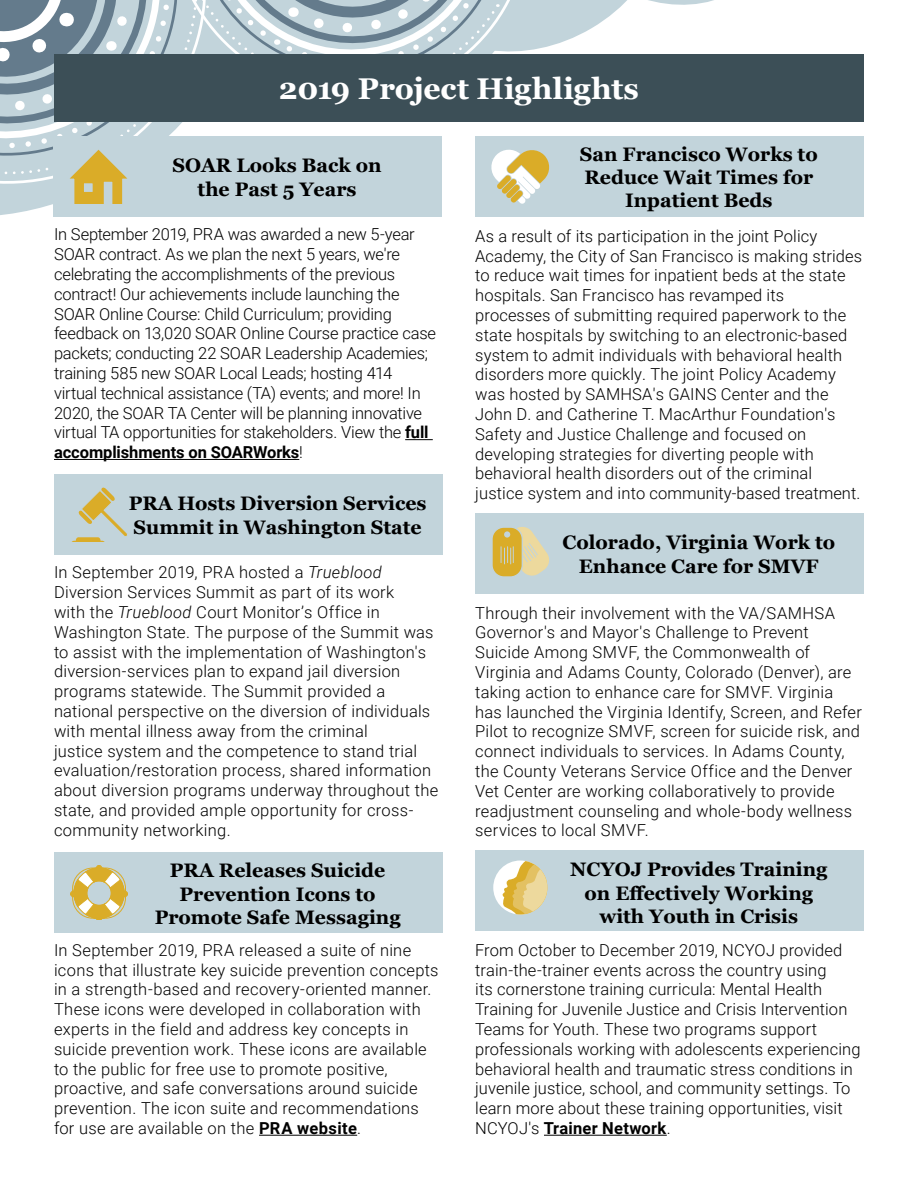
<style>
.page{position:relative;width:918px;height:1188px;background:#fff}
.page>*{position:absolute;margin:0;border:0;box-sizing:border-box;transform-origin:0 0}
.t1{font:700 30px "Georgia";color:#fff}
.t2{font:700 19.5px/23.4px "Georgia";color:#000;text-align:center}
.t3{font:300 16.5px/19.8px "Roboto";letter-spacing:.01em;color:#000}
.t4{font:300 16.5px/19.8px "Roboto";letter-spacing:-.015em;color:#000}
.s1{font-weight:700}
.s2{font-style:italic}
</style>
<div class="page">
<div style="left:54px;top:54px;width:810px;height:68px;background:#3c4f57"></div>
<svg style="left:405px;top:439px;width:28px;height:1px"></svg>
<hr style="left:54px;top:459px;width:245px;height:1px;background:#000">
<div style="left:53px;top:136px;width:389px;height:81px;background:#c2d4db"></div>
<div style="left:54px;top:474px;width:389px;height:81px;background:#c2d4db"></div>
<svg style="left:71px;top:488px;width:56px;height:54px"></svg>
<hr style="left:259px;top:1135px;width:98px;height:1px;background:#000">
<div style="left:54px;top:852px;width:389px;height:81px;background:#c2d4db"></div>
<svg style="left:70px;top:865px;width:58px;height:54px"></svg>
<div style="left:475px;top:136px;width:389px;height:81px;background:#c2d4db"></div>
<svg style="left:0;top:0;width:714px;height:204px"></svg>
<hr style="left:544px;top:1135px;width:123px;height:1px;background:#000">
<div style="left:475px;top:850px;width:389px;height:81px;background:#c2d4db"></div>
<svg style="left:493px;top:861px;width:54px;height:54px"></svg>
<div style="left:475px;top:513px;width:389px;height:81px;background:#c2d4db"></div>
<div style="left:492px;top:527px;width:30px;height:50px;background:#daac28;border-radius:12px"></div>
<div style="left:491px;top:527px;width:32px;height:51px;border:1px solid #c2d4db;border-radius:12px"></div>
<svg style="left:501px;top:527px;width:48px;height:50px"></svg>
<h1 class="t1" style="left:279px;top:69px;width:362px">2019 Project Highlights</h1>
<h3 class="t2" style="left:172px;top:154px;width:211px">SOAR Looks Back on the Past 5 Years</h3>
<p class="t4" style="left:54px;top:224px;width:384px">In September 2019, PRA was awarded a new 5-year SOAR contract. As we plan the next 5 years, we're celebrating the accomplishments of the previous contract! Our achievements include launching the SOAR Online Course: Child Curriculum; providing feedback on 13,020 SOAR Online Course practice case packets; conducting 22 SOAR Leadership Academies; training 585 new SOAR Local Leads; hosting 414 virtual technical assistance (TA) events; and more! In 2020, the SOAR TA Center will be planning innovative virtual TA opportunities for stakeholders. View the <span class="s1">full accomplishments on SOARWorks</span>!</p>
<h3 class="t2" style="left:129px;top:492px;width:299px;text-align:left">PRA Hosts Diversion Services<br>Summit in Washington State</h3>
<p class="t3" style="left:54px;top:562px;width:386px">In September 2019, PRA hosted a <span class="s2">Trueblood </span>Diversion Services Summit as part of its work<br>with the <span class="s2">Trueblood</span> Court Monitor’s Office in Washington State. The purpose of the Summit was to assist with the implementation of Washington's diversion-services plan to expand jail diversion programs statewide. The Summit provided a national perspective on the diversion of individuals with mental illness away from the criminal<br>justice system and the competence to stand trial evaluation/restoration process, shared information about diversion programs underway throughout the state, and provided ample opportunity for cross&shy;community networking.</p>
<h3 class="t2" style="left:155px;top:859px;width:247px">PRA Releases Suicide<br>Prevention Icons to<br>Promote Safe Messaging</h3>
<p class="t3" style="left:54px;top:939px;width:386px">In September 2019, PRA released a suite of nine icons that illustrate key suicide prevention concepts in a strength-based and recovery-oriented manner.<br>These icons were developed in collaboration with experts in the field and address key concepts in suicide prevention work. These icons are available to the public for free use to promote positive, proactive, and safe conversations around suicide prevention. The icon suite and recommendations for use are available on the <span class="s1">PRA website</span>.</p>
<h3 class="t2" style="left:580px;top:142px;width:239px">San Francisco Works to<br>Reduce Wait Times for<br>Inpatient Beds</h3>
<p class="t3" style="left:475px;top:225px;width:388px">As a result of its participation in the joint Policy Academy, the City of San Francisco is making strides to reduce wait times for inpatient beds at the state hospitals. San Francisco has revamped its processes of submitting required paperwork to the state hospitals by switching to an electronic-based system to admit individuals with behavioral health disorders more quickly. The joint Policy Academy was hosted by SAMHSA's GAINS Center and the John D. and Catherine T. MacArthur Foundation's Safety and Justice Challenge and focused on developing strategies for diverting people with behavioral health disorders out of the criminal justice system and into community-based treatment.</p>
<h3 class="t2" style="left:562px;top:531px;width:274px">Colorado, Virginia Work to<br>Enhance Care for SMVF</h3>
<p class="t3" style="left:475px;top:602px;width:388px">Through their involvement with the VA/SAMHSA Governor's and Mayor's Challenge to Prevent Suicide Among SMVF, the Commonwealth of Virginia and Adams County, Colorado (Denver), are taking action to enhance care for SMVF. Virginia has launched the Virginia Identify, Screen, and Refer Pilot to recognize SMVF, screen for suicide risk, and connect individuals to services. In Adams County, the County Veterans Service Office and the Denver Vet Center are working collaboratively to provide readjustment counseling and whole-body wellness services to local SMVF.</p>
<h3 class="t2" style="left:570px;top:858px;width:259px">NCYOJ Provides Training on Effectively Working with Youth in Crisis</h3>
<p class="t3" style="left:475px;top:939px;width:387px">From October to December 2019, NCYOJ provided train-the-trainer events across the country using<br>its cornerstone training curricula: Mental Health Training for Juvenile Justice and Crisis Intervention Teams for Youth. These two programs support professionals working with adolescents experiencing behavioral health and traumatic stress conditions in juvenile justice, school, and community settings. To learn more about these training opportunities, visit NCYOJ's <span class="s1">Trainer Network</span>.</p>
</div>
